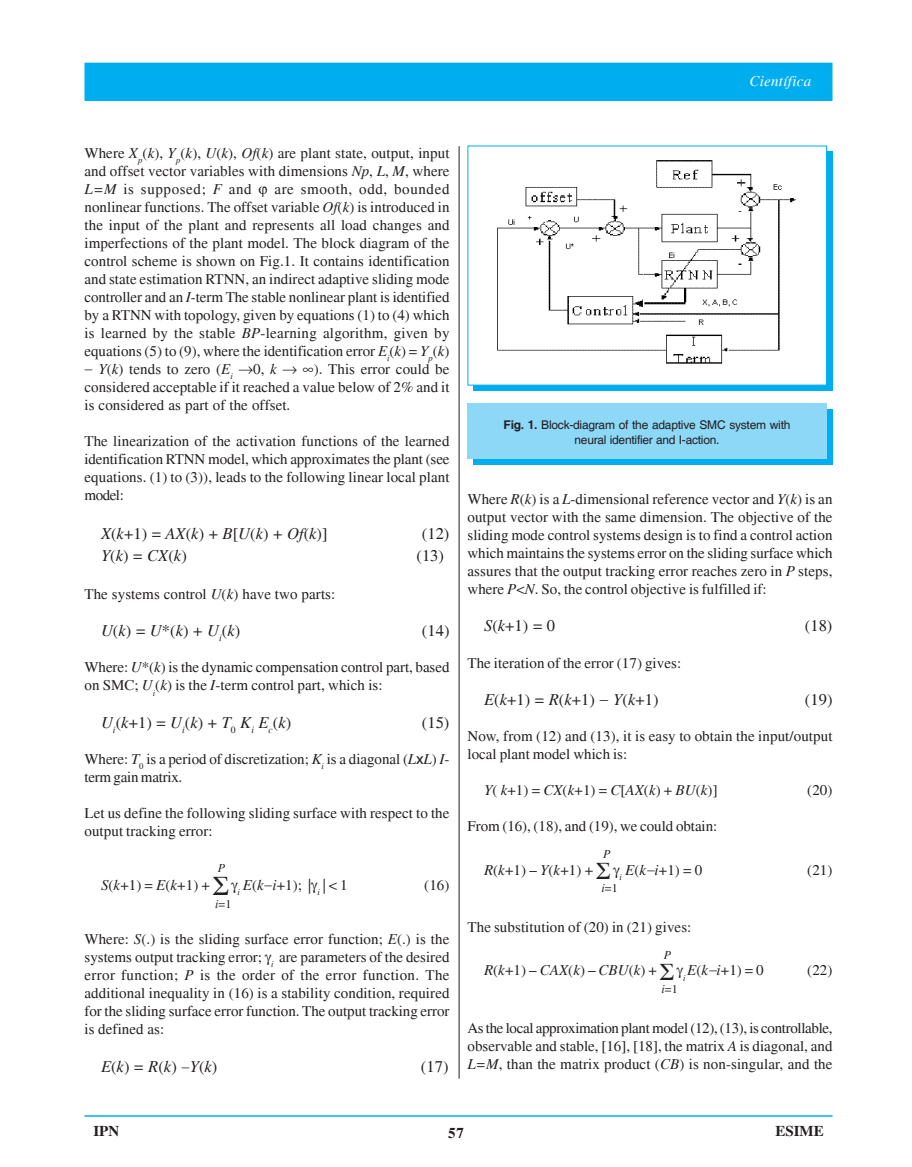
<style>
.page{position:relative;width:912px;height:1167px;background:#fff}
.page>*{position:absolute;margin:0;border:0;box-sizing:border-box;transform-origin:0 0}
.t1{font:16.5px "Times";letter-spacing:.005em;color:#231f20}
.t2{font:italic 16.5px "Times";color:#231f20}
.t3{font:15px/18px "Times";letter-spacing:.005em;color:#231f20;text-align:justify}
.t4{font:700 15px "Times";color:#231f20}
.t5{font:italic 15px "Times";letter-spacing:.02em;color:#fff}
.t6{font:12px/14.4px "Helvetica";letter-spacing:-.02em;color:#231f20;text-align:center}
.t7{font:12px "Times";color:#231f20}
.t8{font:italic 12px "Times";color:#231f20}
.s1{font-style:italic}
.s2{font-style:normal}
.s3{font-family:"Helvetica"}
.s4{font-weight:700}
</style>
<div class="page">
<div style="left:84px;top:63px;width:748px;height:38px;background:#00aeef"></div>
<hr style="left:84px;top:1115px;width:748px;height:1px;background:#00aeef">
<hr style="left:459px;top:146px;width:1px;height:932px;background:#231f20">
<div style="left:473px;top:152px;width:359px;height:239px;background:#00aeef"></div>
<div style="left:467px;top:146px;width:360px;height:239px;background:#fff"></div>
<div style="left:473px;top:409px;width:359px;height:56px;background:#00aeef"></div>
<div style="left:467px;top:403px;width:360px;height:56px;background:#8dd7f7"></div>
<img style="left:497px;top:160px;width:299px;height:204px">
<p class="t5" style="left:749px;top:73px;width:63px">Científica</p>
<p class="t3" style="left:84px;top:143px;width:366px">Where <span class="s1">X</span><sub>p</sub>(<span class="s1">k</span>), <span class="s1">Y</span><sub>p</sub>(<span class="s1">k</span>), <span class="s1">U</span>(<span class="s1">k</span>), <span class="s1">Of</span>(<span class="s1">k</span>) are plant state, output, input and offset vector variables with dimensions <span class="s1">Np</span>, <span class="s1">L</span>, <span class="s1">M</span>, where <span class="s1">L=M</span> is supposed; <span class="s1">F</span> and</p>
<p class="t3" style="left:84px;top:179px;width:367px;text-indent:190px">are smooth, odd, bounded nonlinear functions. The offset variable <span class="s1">Of</span>(<span class="s1">k</span>) is introduced in the input of the plant and represents all load changes and imperfections of the plant model. The block diagram of the control scheme is shown on Fig.1. It contains identification and state estimation RTNN, an indirect adaptive sliding mode controller and an <span class="s1">I</span>-term The stable nonlinear plant is identified by a RTNN with topology, given by equations (1) to (4) which is learned by the stable <span class="s1">BP</span>-learning algorithm, given by equations (5) to (9), where the identification error <span class="s1">E</span><sub>i</sub>(<span class="s1">k</span>) = <span class="s1">Y</span><sub>p</sub>(<span class="s1">k</span>) − <span class="s1">Y</span>(<span class="s1">k</span>) tends to zero (<span class="s1">E</span><sub>i</sub> →0, <span class="s1">k</span> → ∞). This error could be considered acceptable if it reached a value below of 2% and it is considered as part of the offset.</p>
<p class="t3" style="left:84px;top:431px;width:367px">The linearization of the activation functions of the learned identification RTNN model, which approximates the plant (see equations. (1) to (3)), leads to the following linear local plant model:</p>
<p class="t1" style="left:101px;top:524px;width:228px"><span class="s1">X</span>(<span class="s1">k</span>+1) = <span class="s1">AX</span>(<span class="s1">k</span>) + <span class="s1">B</span>[<span class="s1">U</span>(<span class="s1">k</span>) + <span class="s1">Of</span>(<span class="s1">k</span>)]</p>
<p class="t1" style="left:422px;top:524px;width:29px">(12)</p>
<p class="t2" style="left:101px;top:546px;width:87px">Y<span class="s2">(</span>k<span class="s2">) =</span> CX<span class="s2">(</span>k<span class="s2">)</span></p>
<p class="t1" style="left:416px;top:546px;width:29px">(13)</p>
<p class="t3" style="left:84px;top:584px;width:252px">The systems control <span class="s1">U</span>(<span class="s1">k</span>) have two parts:</p>
<p class="t1" style="left:101px;top:621px;width:141px"><span class="s1">U</span>(<span class="s1">k</span>) = <span class="s1">U</span>*(<span class="s1">k</span>) + <span class="s1">U</span><sub>i</sub>(<span class="s1">k</span>)</p>
<p class="t1" style="left:422px;top:621px;width:29px">(14)</p>
<p class="t3" style="left:84px;top:658px;width:366px">Where: <span class="s1">U</span>*(<span class="s1">k</span>) is the dynamic compensation control part, based on SMC; <span class="s1">U</span><sub>i</sub>(<span class="s1">k</span>) is the <span class="s1">I</span>-term control part, which is:</p>
<p class="t1" style="left:101px;top:713px;width:192px"><span class="s1">U</span><sub>i</sub>(<span class="s1">k</span>+1) = <span class="s1">U</span><sub>i</sub>(<span class="s1">k</span>) + <span class="s1">T</span><sub>0</sub> <span class="s1">K</span><sub>i</sub> <span class="s1">E</span><sub>c</sub>(<span class="s1">k</span>)</p>
<p class="t1" style="left:422px;top:713px;width:29px">(15)</p>
<p class="t3" style="left:84px;top:750px;width:366px">Where: <span class="s1">T</span><sub>0</sub> is a period of discretization; <span class="s1">K</span><sub>i</sub> is a diagonal (<span class="s1">L</span><span class="s3">x</span><span class="s1">L</span>) <span class="s1">I&shy;</span>term gain matrix.</p>
<p class="t3" style="left:84px;top:804px;width:367px">Let us define the following sliding surface with respect to the output tracking error:</p>
<p class="t8" style="left:218px;top:861px;width:9px">P</p>
<p class="t3" style="left:101px;top:876px;width:110px"><span class="s1">S</span>(<span class="s1">k</span>+1) = <span class="s1">E</span>(<span class="s1">k</span>+1) +</p>
<p class="t3" style="left:238px;top:876px;width:112px"><sub>i</sub> <span class="s1">E</span>(<span class="s1">k</span>−<span class="s1">i</span>+1); | <sub>i</sub> | &lt; 1</p>
<p class="t3" style="left:424px;top:876px;width:27px">(16)</p>
<p class="t7" style="left:215px;top:897px;width:18px"><span class="s1">i</span>=1</p>
<p class="t3" style="left:84px;top:930px;width:367px">Where: <span class="s1">S</span>(.) is the sliding surface error function; <span class="s1">E</span>(.) is the systems output tracking error; <sub>i</sub> are parameters of the desired error function; <span class="s1">P</span> is the order of the error function. The additional inequality in (16) is a stability condition, required for the sliding surface error function. The output tracking error is defined as:</p>
<p class="t1" style="left:101px;top:1056px;width:118px"><span class="s1">E</span>(<span class="s1">k</span>) = <span class="s1">R</span>(<span class="s1">k</span>) −<span class="s1">Y</span>(<span class="s1">k</span>)</p>
<p class="t1" style="left:421px;top:1056px;width:29px">(17)</p>
<p class="t6" style="left:504px;top:418px;width:288px"><span class="s4">Fig. 1.</span> Block-diagram of the adaptive SMC system with neural identifier and I-action.</p>
<p class="t3" style="left:467px;top:490px;width:367px">Where <span class="s1">R</span>(<span class="s1">k</span>) is a <span class="s1">L</span>-dimensional reference vector and <span class="s1">Y</span>(<span class="s1">k</span>) is an output vector with the same dimension. The objective of the sliding mode control systems design is to find a control action which maintains the systems error on the sliding surface which assures that the output tracking error reaches zero in <span class="s1">P</span> steps, where <span class="s1">P</span>&lt;<span class="s1">N</span>. So, the control objective is fulfilled if:</p>
<p class="t1" style="left:484px;top:616px;width:73px"><span class="s1">S</span>(<span class="s1">k</span>+1) = 0</p>
<p class="t1" style="left:805px;top:616px;width:29px">(18)</p>
<p class="t3" style="left:467px;top:653px;width:215px">The iteration of the error (17) gives:</p>
<p class="t1" style="left:484px;top:690px;width:176px"><span class="s1">E</span>(<span class="s1">k</span>+1) = <span class="s1">R</span>(<span class="s1">k</span>+1) − <span class="s1">Y</span>(<span class="s1">k</span>+1)</p>
<p class="t1" style="left:805px;top:690px;width:29px">(19)</p>
<p class="t3" style="left:467px;top:727px;width:367px">Now, from (12) and (13), it is easy to obtain the input/output local plant model which is:</p>
<p class="t3" style="left:484px;top:781px;width:235px"><span class="s1">Y</span>( <span class="s1">k</span>+1) = <span class="s1">CX</span>(<span class="s1">k</span>+1) = <span class="s1">C</span>[<span class="s1">AX</span>(<span class="s1">k</span>) + <span class="s1">BU</span>(<span class="s1">k</span>)]</p>
<p class="t3" style="left:807px;top:781px;width:27px">(20)</p>
<p class="t3" style="left:467px;top:817px;width:251px">From (16), (18), and (19), we could obtain:</p>
<p class="t8" style="left:603px;top:847px;width:9px">P</p>
<p class="t3" style="left:484px;top:860px;width:111px"><span class="s1">R</span>(<span class="s1">k</span>+1) – <span class="s1">Y</span>(<span class="s1">k</span>+1) +</p>
<p class="t3" style="left:620px;top:860px;width:84px"><sub>i</sub> <span class="s1">E</span>(<span class="s1">k</span>−<span class="s1">i</span>+1) = 0</p>
<p class="t3" style="left:807px;top:860px;width:27px">(21)</p>
<p class="t7" style="left:601px;top:881px;width:18px"><span class="s1">i</span>=1</p>
<p class="t3" style="left:467px;top:918px;width:225px">The substitution of (20) in (21) gives:</p>
<p class="t8" style="left:664px;top:948px;width:9px">P</p>
<p class="t3" style="left:484px;top:961px;width:174px"><span class="s1">R</span>(<span class="s1">k</span>+1) – <span class="s1">CAX</span>(<span class="s1">k</span>) – <span class="s1">CBU</span>(<span class="s1">k</span>) +</p>
<p class="t3" style="left:683px;top:961px;width:82px"><sub>i</sub> <span class="s1">E</span>(<span class="s1">k</span>−<span class="s1">i</span>+1) = 0</p>
<p class="t3" style="left:807px;top:961px;width:27px">(22)</p>
<p class="t7" style="left:661px;top:982px;width:18px"><span class="s1">i</span>=1</p>
<p class="t3" style="left:467px;top:1019px;width:367px">As the local approximation plant model (12), (13), is controllable, observable and stable, [16], [18], the matrix <span class="s1">A</span> is diagonal, and <span class="s1">L=M</span>, than the matrix product (<span class="s1">CB</span>) is non-singular, and the</p>
<p class="t4" style="left:93px;top:1122px;width:27px">IPN</p>
<p class="t4" style="left:448px;top:1124px;width:17px">57</p>
<p class="t4" style="left:775px;top:1122px;width:50px">ESIME</p>
</div>
